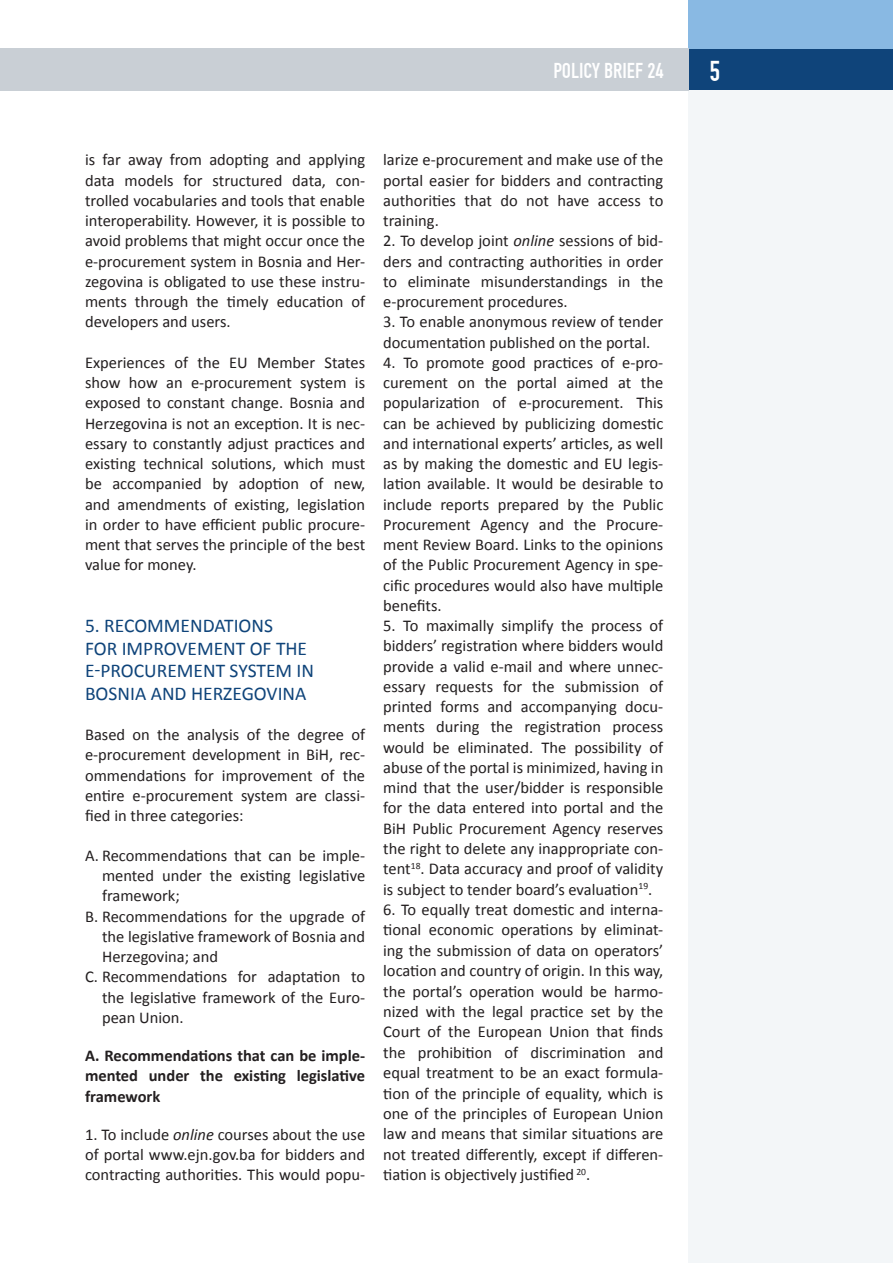
<style>
.page{position:relative;width:893px;height:1263px;background:#fff}
.page>*{position:absolute;margin:0;border:0;box-sizing:border-box;transform-origin:0 0}
.t1{font:30px "H Fette Engschrift";color:#fff}
.t2{font:22.5px "H Fette Engschrift";color:#fff}
.t3{font:19.5px/22.5px "Calibri";color:#0f447a}
.t4{font:16.5px/20.2px "Calibri";color:#231f20;text-align:justify}
.t5{font:700 16.5px/20.2px "Calibri";color:#231f20;text-align:justify}
.s1{font-style:italic}
</style>
<div class="page">
<div style="left:689px;top:48px;width:204px;height:43px;background:#0f447a"></div>
<div style="left:689px;top:0;width:204px;height:48px;background:#89b9e3"></div>
<div style="left:689px;top:91px;width:204px;height:1172px;background:#f3f6f8"></div>
<div style="left:0;top:48px;width:689px;height:43px;background:#c9cfd5"></div>
<h2 class="t2" style="left:553px;top:57px;width:111px">POLICY BRIEF 24</h2>
<h1 class="t1" style="left:710px;top:53px;width:12px">5</h1>
<p class="t4" style="left:85px;top:149px;width:282px">is far away from adopting and applying data models for structured data, con&shy;trolled vocabularies and tools that enable interoperability. However, it is possible to avoid problems that might occur once the e-procurement system in Bosnia and Her&shy;zegovina is obligated to use these instru&shy;ments through the timely education of developers and users.</p>
<p class="t4" style="left:85px;top:352px;width:282px">Experiences of the EU M ember States show how an e-procurement system is exposed to constant change. Bosnia and Herzegovina is not an exception. It is nec&shy;essary to constantly adjust practices and existing technical solutions, which must be accompanied by adoption of new, and amendments of existing, legislation in order to have efficient public procure&shy;ment that serves the principle of the best value for money.</p>
<p class="t3" style="left:85px;top:613px;width:202px">5. Recommendations for Improvement of the e-Procure</p>
<p class="t3" style="left:85px;top:658px;width:231px;text-indent:92px">ment System i n<br>Bosnia and Herzegovi na</p>
<p class="t4" style="left:85px;top:724px;width:282px">Based on the analysis of the degree of e-procurement development in BiH, rec&shy;ommendations for improvement of the entire e-procurement system are classi&shy;fied in three categories:</p>
<p class="t4" style="left:85px;top:844px;width:282px">A. Recommendations that can be imple-</p>
<p class="t4" style="left:102px;top:865px;width:265px">mented under the existing legislative</p>
<p class="t4" style="left:102px;top:885px;width:79px">framework;</p>
<p class="t4" style="left:85px;top:905px;width:282px">B. Recommendations for the upgrade of</p>
<p class="t4" style="left:102px;top:925px;width:265px">the legislative framework of Bosnia and</p>
<p class="t4" style="left:102px;top:946px;width:118px">Herzegovina; and</p>
<p class="t4" style="left:85px;top:966px;width:282px">C. Recommendations for adaptation to</p>
<p class="t4" style="left:102px;top:986px;width:265px">the legislative framework of the Euro-</p>
<p class="t4" style="left:102px;top:1006px;width:83px">pean Union.</p>
<p class="t5" style="left:85px;top:1045px;width:282px">A. Recommendations that can be imple&shy;mented under the existing legislative framework</p>
<p class="t4" style="left:85px;top:1123px;width:282px">1. To include <span class="s1">online</span> courses about the use of portal www.ejn.gov.ba for bidders and contracting authorities. This would popu-</p>
<p class="t4" style="left:383px;top:149px;width:282px">larize e-procurement and make use of the portal easier for bidders and contracting authorities that do not have access to training.</p>
<p class="t4" style="left:383px;top:230px;width:282px">2. To develop joint <span class="s1">online</span> sessions of bid&shy;ders and contracting authorities in order to eliminate misunderstandings in the e-procurement procedures.</p>
<p class="t4" style="left:383px;top:311px;width:282px">3. To enable anonymous review of tender documentation published on the portal.</p>
<p class="t4" style="left:383px;top:351px;width:282px">4. To promote good practices of e-pro&shy;curement on the portal aimed at the popularization of e-procurement. This can be achieved by publicizing domestic and international experts’ articles, as well as by making the domestic and EU legis&shy;lation available. It would be desirable to include reports prepared by the Public Procurement Agency and the Procure&shy;ment Review Board. Links to the opinions of the Public Procurement Agency in spe&shy;cific procedures would also have multiple benefits.</p>
<p class="t4" style="left:383px;top:615px;width:282px">5. To maximally simplify the process of bidders’ registration where bidders would provide a valid e-mail and where unnec&shy;essary requests for the submission of printed forms and accompanying docu&shy;ments during the registration process would be eliminated. The possibility of abuse of the portal is minimized, having in mind that the user/bidder is responsible for the data entered into portal and the BiH Public Procurement Agency reserves the right to delete any inappropriate con&shy;tent<sup>18</sup>. Data accuracy and proof of validity is subject to tender board’s evaluation<sup>19</sup>.</p>
<p class="t4" style="left:383px;top:898px;width:282px">6. To equally treat domestic and interna&shy;tional economic operations by eliminat&shy;ing the submission of data on operators’ location and country of origin. In this way, the portal’s operation would be harmo&shy;nized with the legal practice set by the Court of the European Union that finds the prohibition of discrimination and equal treatment to be an exact formula&shy;tion of the principle of equality, which is one of the principles of European U nion law and means that similar situations are not treated differently, except if differen&shy;tiation is objectively justified <sup>20</sup>.</p>
</div>
